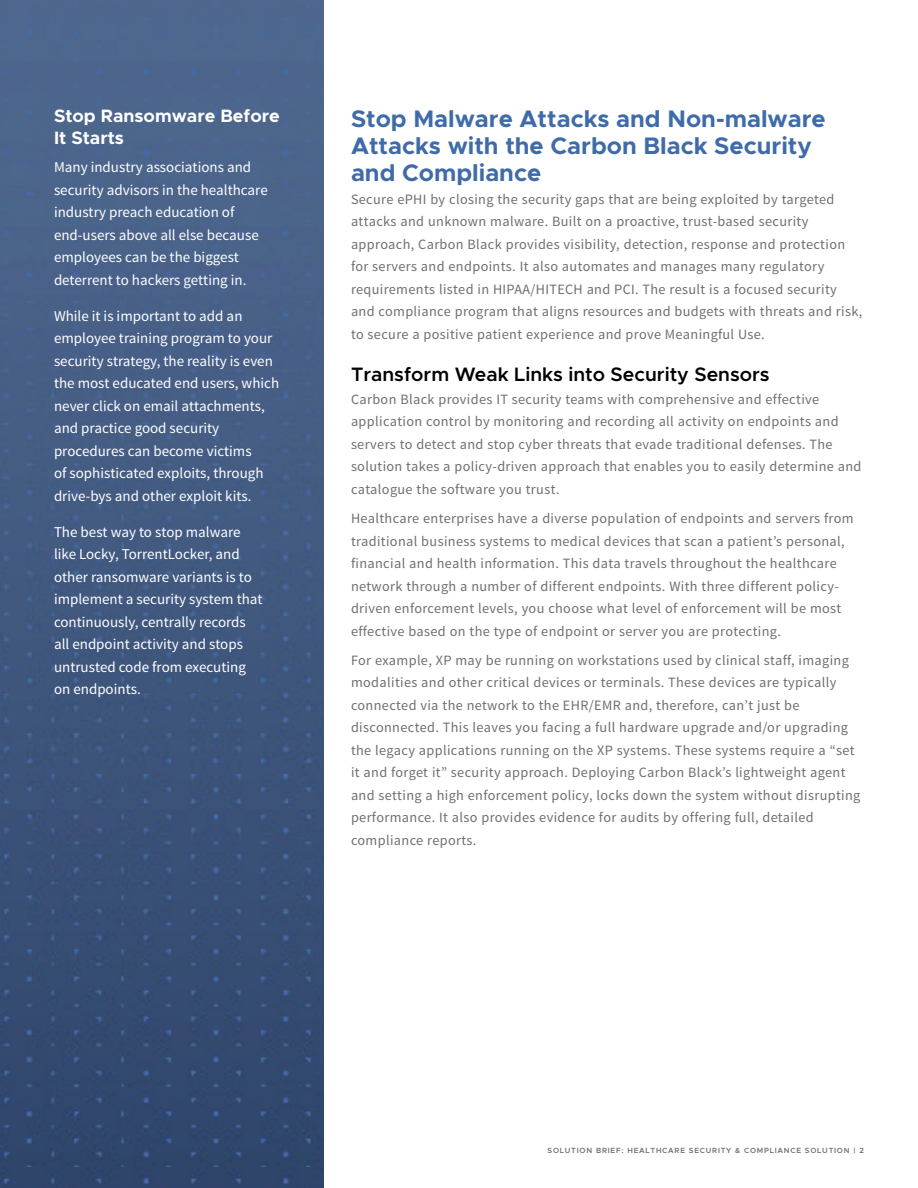
<style>
.page{position:relative;width:918px;height:1188px;background:#fff}
.page>*{position:absolute;margin:0;border:0;box-sizing:border-box;transform-origin:0 0}
.t1{font:700 24px/27px "Metropolis";color:#3f6ba9}
.t2{font:600 19.5px "Metropolis";color:#000}
.t3{font:700 18px/21.6px "Metropolis";color:#fff}
.t4{font:15px/22.5px "Source Sans Pro";color:#fff}
.t5{font:14.25px/22.5px "Source Sans Pro";letter-spacing:.025em;color:#6e6f72}
.t6{font:600 7.5px "Metropolis";letter-spacing:.1em;color:#6e6f72}
</style>
<div class="page">
<img style="left:0;top:0;width:324px;height:1188px">
<p class="t3" style="left:54px;top:105px;width:227px">Stop Ransomware Before<br>It Starts</p>
<p class="t4" style="left:54px;top:156px;width:215px">Many industry associations and security advisors in the healthcare industry preach education of end-users above all else because employees can be the biggest deterrent to hackers getting in.</p>
<p class="t4" style="left:54px;top:305px;width:227px">While it is important to add an employee training program to your security strategy, the reality is even the most educated end users, which never click on email attachments, and practice good security procedures can become victims<br>of sophisticated exploits, through drive-bys and other exploit kits.</p>
<p class="t4" style="left:54px;top:521px;width:210px">The best way to stop malware like Locky, TorrentLocker, and other ransomware variants is to implement a security system that continuously, centrally records all endpoint activity and stops untrusted code from executing on endpoints.</p>
<h1 class="t1" style="left:351px;top:105px;width:476px">Stop Malware Attacks and Non-malware<br>Attacks with the Carbon Black Security and Compliance</h1>
<p class="t5" style="left:351px;top:188px;width:513px">Secure ePHI by closing the security gaps that are being exploited by targeted attacks and unknown malware. Built on a proactive, trust-based security approach, Carbon Black provides visibility, detection, response and protection for servers and endpoints. It also automates and manages many regulatory requirements listed in HIPAA/HITECH and PCI. The result is a focused security and compliance program that aligns resources and budgets with threats and risk, to secure a positive patient experience and prove Meaningful Use.</p>
<h2 class="t2" style="left:351px;top:362px;width:420px">Transform Weak Links into Security Sensors</h2>
<p class="t5" style="left:351px;top:388px;width:512px">Carbon Black provides IT security teams with comprehensive and effective application control by monitoring and recording all activity on endpoints and servers to detect and stop cyber threats that evade traditional defenses. The solution takes a policy-driven approach that enables you to easily determine and catalogue the software you trust.</p>
<p class="t5" style="left:351px;top:507px;width:504px">Healthcare enterprises have a diverse population of endpoints and servers from traditional business systems to medical devices that scan a patient’s personal, financial and health information. This data travels throughout the healthcare network through a number of different endpoints. With three different policy&shy;driven enforcement levels, you choose what level of enforcement will be most effective based on the type of endpoint or server you are protecting.</p>
<p class="t5" style="left:351px;top:649px;width:511px">For example, XP may be running on workstations used by clinical staff, imaging modalities and other critical devices or terminals. These devices are typically connected via the network to the EHR/EMR and, therefore, can’t just be disconnected. This leaves you facing a full hardware upgrade and/or upgrading the legacy applications running on the XP systems. These systems require a “set it and forget it” security approach. Deploying Carbon Black’s lightweight agent and setting a high enforcement policy, locks down the system without disrupting performance. It also provides evidence for audits by offering full, detailed compliance reports.</p>
<p class="t6" style="left:548px;top:1146px;width:318px">SOLUTION BRIEF: HEALTHCARE SECURITY &amp; COMPLIANCE SOLUTION | 2</p>
</div>
